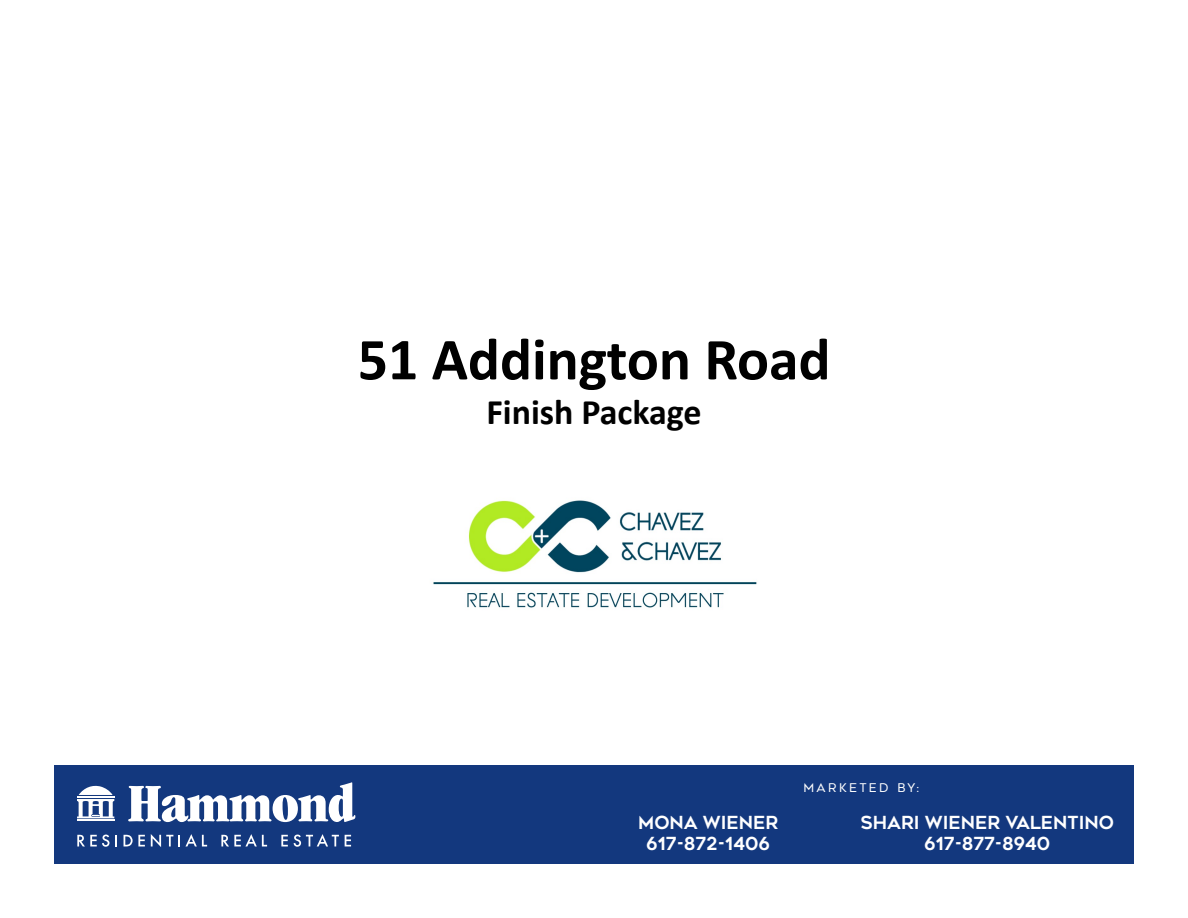
<style>
.page{position:relative;width:1188px;height:918px;background:#fff}
.page>*{position:absolute;margin:0;border:0;box-sizing:border-box;transform-origin:0 0}
.t1{font:700 60px "Calibri";letter-spacing:-.005em;color:#000}
.t2{font:700 36px "Calibri";letter-spacing:-.005em;color:#000}
.t3{font:700 18px/21.6px "Geometos Neue";color:#fff;text-align:center}
.t4{font:12px "Geometos Neue";letter-spacing:.2em;color:#fff}
</style>
<div class="page">
<div style="left:54px;top:765px;width:1080px;height:99px;background:#13387e"></div>
<svg style="left:128px;top:782px;width:227px;height:40px"></svg>
<hr style="left:77px;top:819px;width:37px;height:2px;background:#fff">
<svg style="left:77px;top:785px;width:37px;height:33px"></svg>
<svg style="left:77px;top:835px;width:32px;height:12px"></svg>
<svg style="left:115px;top:835px;width:2px;height:11px"></svg>
<svg style="left:124px;top:835px;width:21px;height:11px"></svg>
<svg style="left:151px;top:834px;width:22px;height:13px"></svg>
<svg style="left:179px;top:834px;width:28px;height:12px"></svg>
<svg style="left:221px;top:834px;width:46px;height:12px"></svg>
<svg style="left:281px;top:835px;width:7px;height:11px"></svg>
<svg style="left:294px;top:834px;width:45px;height:13px"></svg>
<svg style="left:345px;top:835px;width:6px;height:11px"></svg>
<img style="left:433px;top:500px;width:324px;height:108px">
<h1 class="t1" style="left:358px;top:317px;width:474px">51 Addington Road</h1>
<h2 class="t2" style="left:487px;top:387px;width:216px">Finish Package</h2>
<p class="t4" style="left:804px;top:781px;width:117px">MARKETED BY:</p>
<p class="t3" style="left:638px;top:812px;width:142px">MONA WIENER<br>617-872-1406</p>
<p class="t3" style="left:861px;top:812px;width:255px">SHARI WIENER VALENTINO<br>617-877-8940</p>
</div>
